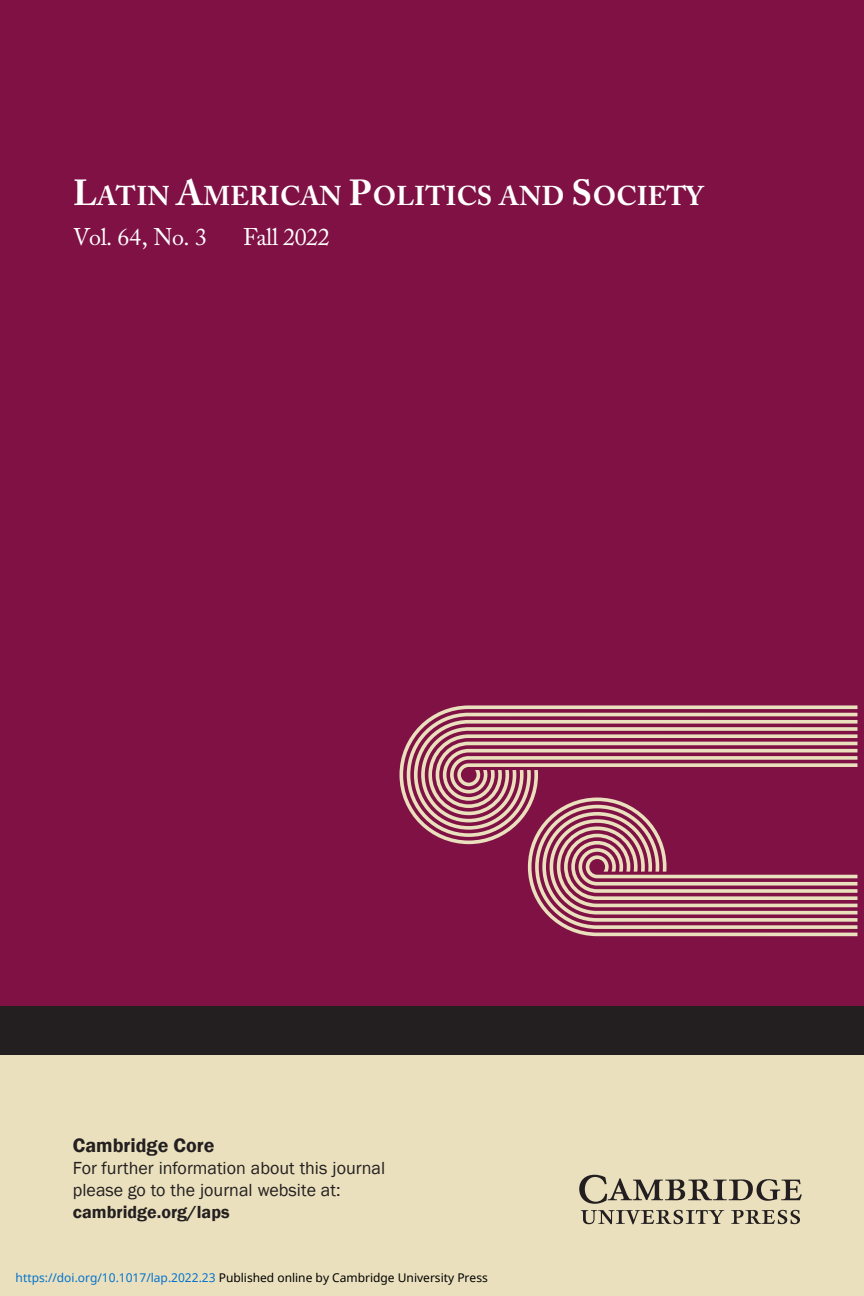
<style>
.page{position:relative;width:864px;height:1296px;background:#fff}
.page>*{position:absolute;margin:0;border:0;box-sizing:border-box;transform-origin:0 0}
.t1{font:700 27px "Adobe Caslon Pro";color:#fff}
.t2{font:24px "Adobe Caslon Pro";letter-spacing:-.02em;color:#fff}
.t3{font:600 20px "Franklin Gothic";color:#231f20}
.t4{font:18px/22px "Franklin Gothic";color:#231f20}
.t5{font:600 18px "Franklin Gothic";color:#231f20}
.t6{font:12px "Noto Sans";color:#000}
.s1{font-size:36px}
.s2{color:#0172cf}
</style>
<div class="page">
<div style="left:0;top:1055px;width:864px;height:241px;background:#eae0bd"></div>
<div style="left:0;top:0;width:864px;height:1006px;background:#7f1145"></div>
<svg style="left:566px;top:929px;width:291px;height:7px"></svg>
<svg style="left:465px;top:844px;width:392px;height:85px"></svg>
<svg style="left:400px;top:705px;width:457px;height:139px"></svg>
<svg style="left:579px;top:1175px;width:223px;height:29px"></svg>
<svg style="left:581px;top:1210px;width:143px;height:14px"></svg>
<svg style="left:731px;top:1210px;width:69px;height:14px"></svg>
<div style="left:0;top:1006px;width:864px;height:49px;background:#231f20"></div>
<h1 class="t1" style="left:73px;top:180px;width:632px"><span class="s1">L</span>ATIN <span class="s1">A</span>MERICAN <span class="s1">P</span>OLITICS AND <span class="s1">S</span>OCIETY</h1>
<h2 class="t2" style="left:73px;top:223px;width:135px">Vol. 64, No. 3</h2>
<h2 class="t2" style="left:243px;top:223px;width:88px">Fall 2022</h2>
<h3 class="t3" style="left:73px;top:1133px;width:143px">Cambridge Core</h3>
<h3 class="t4" style="left:73px;top:1157px;width:314px">For further information about this journal please go to the journal website at:</h3>
<h3 class="t5" style="left:73px;top:1201px;width:158px">cambridge.org/laps</h3>
<p class="t6" style="left:16px;top:1269px;width:474px"><span class="s2">https://doi.org/10.1017/lap.2022.23</span> Published online by Cambridge University Press</p>
</div>
